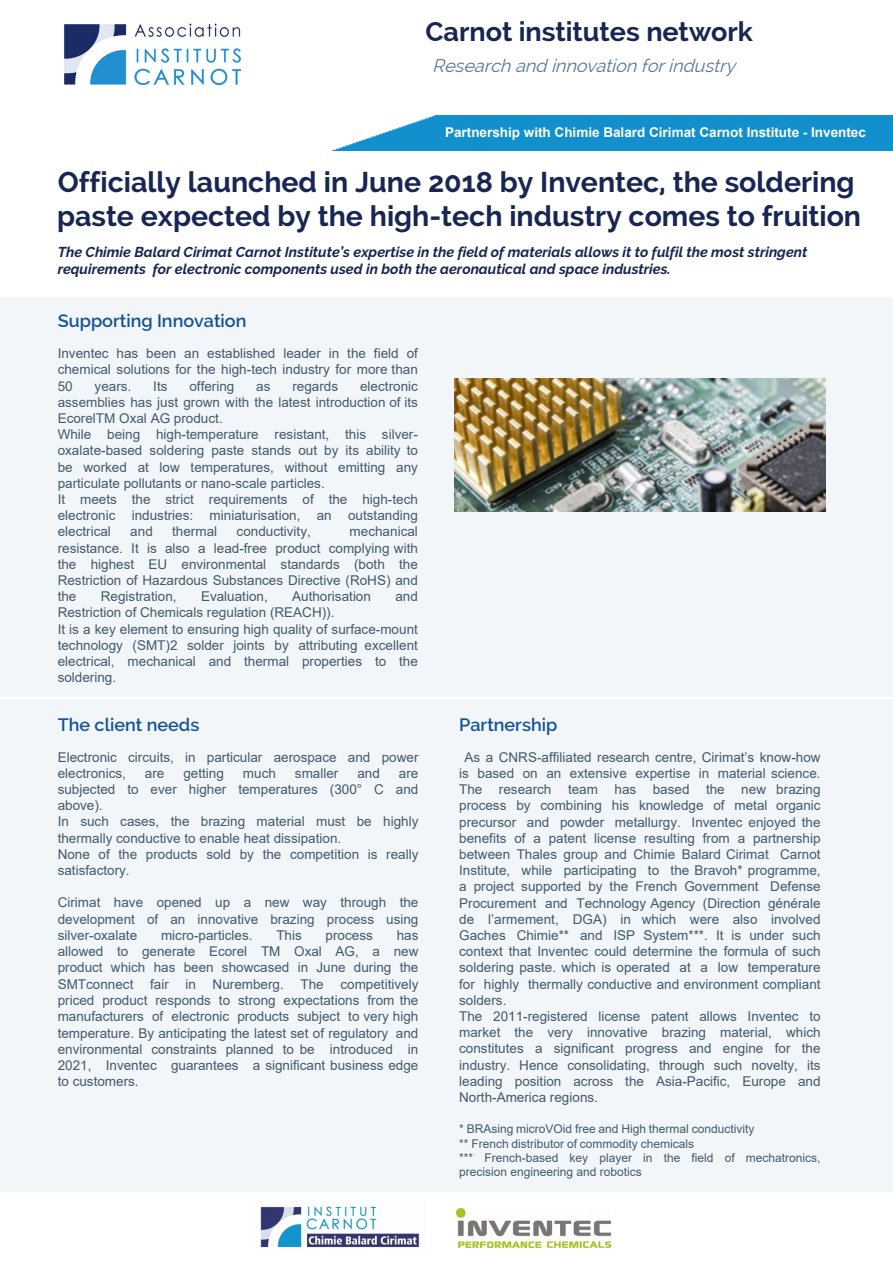
<style>
.page{position:relative;width:893px;height:1263px;background:#fff}
.page>*{position:absolute;margin:0;border:0;box-sizing:border-box;transform-origin:0 0}
.t1{font:700 28.5px/34.2px "Raleway";color:#172652}
.t2{font:700 27px "Raleway";color:#172652}
.t3{font:600 18px "Raleway";color:#135298}
.t4{font:italic 18px "Raleway";color:#587892}
.t5{font:italic 700 14.25px/17.1px "Raleway";color:#172652}
.t6{font:13.5px/16.2px "Arial";color:#43596c}
.t7{font:700 13.5px "Arial";color:#fff}
.t8{font:12px/14.4px "Arial";color:#43596c}
</style>
<div class="page">
<img style="left:64px;top:23px;width:177px;height:63px">
<img style="left:332px;top:116px;width:561px;height:35px">
<div style="left:0;top:297px;width:893px;height:399px;background:#f3f6f9"></div>
<div style="left:0;top:699px;width:893px;height:493px;background:#f3f6f9"></div>
<img style="left:455px;top:378px;width:370px;height:133px">
<img style="left:260px;top:1201px;width:160px;height:47px">
<img style="left:456px;top:1209px;width:154px;height:38px">
<p class="t2" style="left:425px;top:17px;width:329px">Carnot institutes network</p>
<p class="t4" style="left:432px;top:55px;width:310px">Research and innovation forindustry</p>
<p class="t7" style="left:445px;top:123px;width:422px">Partnership with Chimie Balard Cirimat Carnot Institute - Inventec</p>
<p class="t1" style="left:57px;top:165px;width:805px">Officially launched in June 2018 by Inventec, the soldering paste expected by the high-tech industry comes to fruition</p>
<p class="t5" style="left:58px;top:244px;width:751px">The Chimie Balard Cirimat Carnot Institute’s expertise in the field of materials allows it to fulfil the most stringent requirements for electronic components used in both the aeronautical and space industries.</p>
<p class="t3" style="left:58px;top:311px;width:190px">Supporting Innovation</p>
<p class="t6" style="left:58px;top:345px;width:362px;text-align:justify">Inventec has been an established leader in the field of chemical solutions for the high-tech industry for more than 50</p>
<p class="t6" style="left:95px;top:378px;width:38px">years.</p>
<p class="t6" style="left:153px;top:378px;width:16px">Its</p>
<p class="t6" style="left:189px;top:378px;width:47px">offering</p>
<p class="t6" style="left:256px;top:378px;width:16px">as</p>
<p class="t6" style="left:292px;top:378px;width:47px">regards</p>
<p class="t6" style="left:58px;top:378px;width:362px;text-indent:302px">electronic assemblies has just grown with the latest introduction of its EcorelTM Oxal AG product.<br>While being high-temperature resistant, this silver&shy;oxalate-based soldering paste stands out by its ability to be worked at low temperatures, without emitting any particulate pollutants or nano-scale particles.<br>It meets the strict requirements of the high-tech electronic industries: miniaturisation, an outstanding electrical</p>
<p class="t6" style="left:58px;top:523px;width:362px;text-align:justify;text-indent:292px">mechanical resistance. It is also a lead-free product complying with the highest EU environmental standards (both the Restriction of Hazardous Substances Directive (RoHS) and the</p>
<p class="t6" style="left:130px;top:523px;width:24px">and</p>
<p class="t6" style="left:172px;top:523px;width:47px">thermal</p>
<p class="t6" style="left:237px;top:523px;width:76px">conductivity,</p>
<p class="t6" style="left:101px;top:588px;width:77px">Registration,</p>
<p class="t6" style="left:201px;top:588px;width:68px">Evaluation,</p>
<p class="t6" style="left:292px;top:588px;width:80px">Authorisation</p>
<p class="t6" style="left:395px;top:588px;width:24px">and</p>
<p class="t6" style="left:58px;top:604px;width:362px">Restriction of Chemicals regulation (REACH)).<br>It is a key element to ensuring high quality of surface-mount technology (SMT)2 solder joints by attributing excellent electrical, mechanical and thermal properties to the soldering.</p>
<p class="t3" style="left:58px;top:714px;width:143px">The client needs</p>
<p class="t6" style="left:58px;top:749px;width:362px">Electronic circuits, in particular aerospace and power electronics,</p>
<p class="t3" style="left:459px;top:714px;width:100px">Partnership</p>
<p class="t6" style="left:459px;top:749px;width:363px;text-indent:5px">As a CNRS-affiliated research centre, Cirimat’s know-how is based on an extensive expertise in material science.<br>The research team has based the new brazing process by combining his knowledge of metal organic precursor and powder metallurgy. Inventec enjoyed the benefits of a patent license resulting from a partnership between Thales group and Chimie Balard Cirimat Carnot Institute, while participating to the Bravoh* programme, a project supported by the French Government Defense Procurement and Technology Agency (Direction générale de l’armement, DGA) in which were also involved Gaches Chimie** and ISP System***. It is under such context that Inventec could determine the formula of such soldering paste. which is operated at a low temperature for highly thermally conductive and environment compliant solders.<br>The 2011-registered license patent allows Inventec to market the very innovative brazing material, which constitutes a significant progress and engine for the industry. Hence consolidating, through such novelty, its leading position across the Asia-Pacific, Europe and North-America regions.</p>
<p class="t8" style="left:459px;top:1122px;width:363px">* BRAsing microVOid free and High thermal conductivity<br>** French distributor of commodity chemicals<br>*** French-based key player in the field of mechatronics, precision engineering and robotics</p>
<p class="t6" style="left:145px;top:765px;width:21px">are</p>
<p class="t6" style="left:183px;top:765px;width:42px">getting</p>
<p class="t6" style="left:243px;top:765px;width:35px">much</p>
<p class="t6" style="left:295px;top:765px;width:45px">smaller</p>
<p class="t6" style="left:357px;top:765px;width:24px">and</p>
<p class="t6" style="left:58px;top:765px;width:362px;text-indent:341px">are subjected to ever higher temperatures (300° C and above).<br>In such cases, the brazing material must be highly thermally conductive to enable heat dissipation.<br>None of the products sold by the competition is really satisfactory.</p>
<p class="t6" style="left:58px;top:894px;width:362px;text-align:justify">Cirimat have opened up a new way through the development of an innovative brazing process using silver-oxalate</p>
<p class="t6" style="left:58px;top:927px;width:362px;text-align:justify;text-indent:339px">has allowed to generate Ecorel TM Oxal AG, a new product which has been showcased in June during the SMTconnect fair in Nuremberg. The competitively priced product responds to strong expectations from the manufacturers of electronic products subject to very high temperature. By anticipating the latest set of regulatory and environmental constraints planned to be introduced in 2021, Inventec guarantees a significant business edge to customers.</p>
<p class="t6" style="left:161px;top:927px;width:93px">micro-particles.</p>
<p class="t6" style="left:276px;top:927px;width:27px">This</p>
<p class="t6" style="left:326px;top:927px;width:49px">process</p>
</div>
